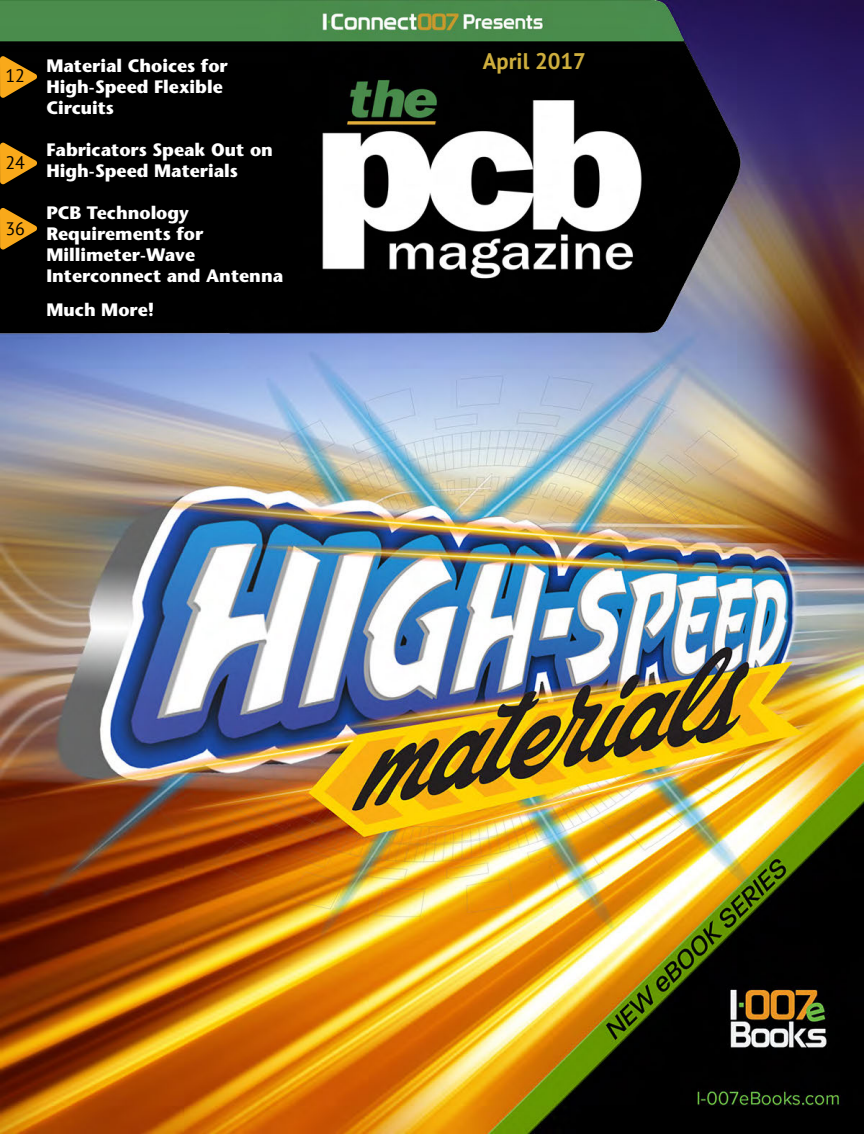
<style>
.page{position:relative;width:864px;height:1134px;background:#fff}
.page>*{position:absolute;margin:0;border:0;box-sizing:border-box;transform-origin:0 0}
.t1{font:700 22.5px "PT Sans";color:#ceae3d}
.t2{font:700 18px/21px "Stone Sans";color:#fff}
.t3{font:18px "PT Sans";color:#000}
</style>
<div class="page">
<img style="left:0;top:374px;width:864px;height:760px">
<img style="left:0;top:0;width:864px;height:374px">
<svg style="left:0;top:56px;width:37px;height:42px;background:#90620f"></svg>
<svg style="left:0;top:208px;width:37px;height:42px;background:#90620f"></svg>
<svg style="left:0;top:143px;width:37px;height:41px;background:#93640f"></svg>
<p class="t3" style="left:5px;top:64px;width:21px">12</p>
<p class="t3" style="left:5px;top:151px;width:21px">24</p>
<p class="t3" style="left:5px;top:217px;width:21px">36</p>
<p class="t2" style="left:46px;top:55px;width:183px">Material Choices for</p>
<p class="t1" style="left:483px;top:46px;width:105px">April 2017</p>
<p class="t2" style="left:46px;top:76px;width:178px">High-Speed Flexible<br>Circuits</p>
<p class="t2" style="left:46px;top:139px;width:228px">Fabricators Speak Out on<br>High-Speed Materials</p>
<p class="t2" style="left:46px;top:202px;width:238px">PCB Technology<br>Requirements for<br>Millimeter-Wave<br>Interconnect and Antenna</p>
<p class="t2" style="left:46px;top:300px;width:109px">Much More!</p>
</div>
